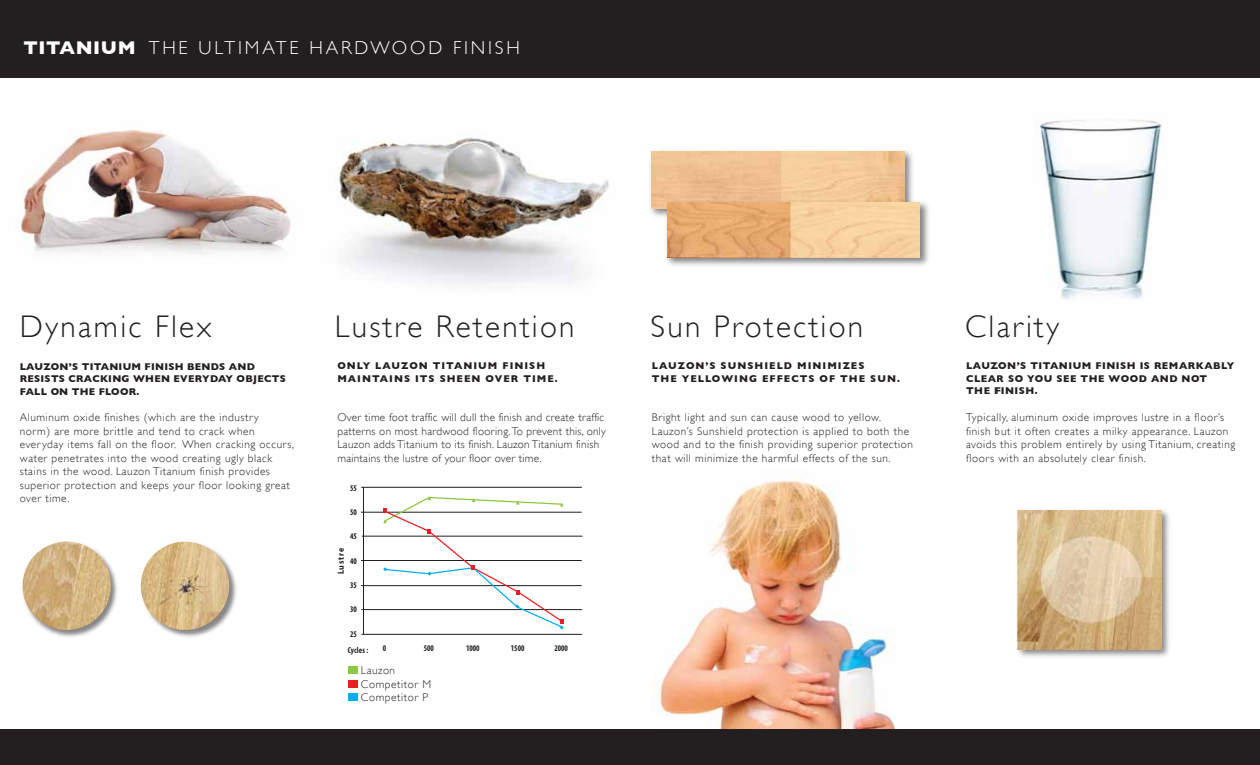
<style>
.page{position:relative;width:1260px;height:765px;background:#fff}
.page>*{position:absolute;margin:0;border:0;box-sizing:border-box;transform-origin:0 0}
.t1{font:300 31.25px "Gill Sans";letter-spacing:.075em;color:#231f20}
.t2{font:300 18.75px "Gill Sans";letter-spacing:.15em;color:#fff}
.t3{font:300 11.25px/13.5px "Gill Sans";letter-spacing:.05em;color:#231f20}
.t4{font:300 11.25px/13.5px "Gill Sans";letter-spacing:.025em;color:#231f20}
.t5{font:700 10px/12.5px "Gill Sans";letter-spacing:.1em;color:#231f20}
.t6{font:700 10px/12.5px "Gill Sans";letter-spacing:.025em;color:#231f20}
.t7{font:700 10px/12.5px "Gill Sans";letter-spacing:.05em;color:#231f20}
.t8{font:700 condensed 8.75px "Myriad Pro";color:#231f20;scale:.91 1}
.t9{font:700 condensed 8.75px/16.1px "Myriad Pro";letter-spacing:.02em;color:#231f20;scale:.91 1}
.t10{font:700 8.75px "Myriad Pro";letter-spacing:.1em;color:#231f20;scale:.91 1}
.s1{font-weight:700}
</style>
<div class="page">
<img style="left:1035px;top:119px;width:128px;height:180px">
<img style="left:336px;top:137px;width:273px;height:148px">
<div style="left:0;top:0;width:1260px;height:78px;background:#231f20"></div>
<img style="left:21px;top:130px;width:270px;height:124px">
<img style="left:651px;top:477px;width:245px;height:252px">
<div style="left:0;top:729px;width:1260px;height:36px;background:#231f20"></div>
<img style="left:1017px;top:510px;width:153px;height:147px">
<img style="left:1018px;top:510px;width:143px;height:139px">
<img style="left:22px;top:541px;width:214px;height:96px">
<img style="left:23px;top:542px;width:88px;height:88px;border-radius:44px">
<img style="left:650px;top:151px;width:263px;height:66px">
<img style="left:651px;top:151px;width:253px;height:57px">
<img style="left:663px;top:197px;width:266px;height:69px">
<img style="left:667px;top:202px;width:253px;height:55px">
<hr style="left:363px;top:487px;width:1px;height:147px;background:#231f20">
<hr style="left:361px;top:487px;width:221px;height:1px;background:#231f20">
<hr style="left:361px;top:512px;width:221px;height:1px;background:#231f20">
<hr style="left:362px;top:536px;width:221px;height:1px;background:#231f20">
<hr style="left:361px;top:560px;width:221px;height:1px;background:#231f20">
<hr style="left:361px;top:585px;width:221px;height:1px;background:#231f20">
<hr style="left:361px;top:609px;width:221px;height:1px;background:#231f20">
<hr style="left:361px;top:634px;width:221px;height:1px;background:#231f20">
<svg style="left:383px;top:496px;width:181px;height:134px"></svg>
<div style="left:348px;top:666px;width:10px;height:8px;background:#8dc63f"></div>
<div style="left:348px;top:680px;width:10px;height:8px;background:#ed1d24"></div>
<div style="left:348px;top:693px;width:10px;height:8px;background:#00aeef"></div>
<h2 class="t2" style="left:23px;top:37px;width:498px"><span class="s1">TITANIUM</span> THE ULTIMATE HARDWOOD FINISH</h2>
<h1 class="t1" style="left:651px;top:308px;width:214px">Sun Protection</h1>
<h1 class="t1" style="left:335px;top:308px;width:241px">Lustre Retention</h1>
<h1 class="t1" style="left:20px;top:308px;width:193px">Dynamic Flex</h1>
<h1 class="t1" style="left:965px;top:309px;width:95px">Clarity</h1>
<p class="t5" style="left:337px;top:360px;width:222px">ONLY LAUZON TITANIUM FINISH<br>MAINTAINS ITS SHEEN OVER TIME.</p>
<p class="t4" style="left:337px;top:411px;width:270px">Over time foot traffic will dull the finish and create traffic patterns on most hardwood flooring. To prevent this, only Lauzon adds Titanium to its finish. Lauzon Titanium finish maintains the lustre of your floor over time.</p>
<p class="t5" style="left:652px;top:360px;width:250px">LAUZON’S SUNSHIELD MINIMIZES<br>THE YELLOWING EFFECTS OF THE SUN.</p>
<p class="t3" style="left:652px;top:411px;width:263px">Bright light and sun can cause wood to yellow.<br>Lauzon’s Sunshield protection is applied to both the wood and to the finish providing superior protection that will minimize the harmful effects of the sun.</p>
<p class="t7" style="left:966px;top:360px;width:270px">LAUZON’S TITANIUM FINISH IS REMARKABLY<br>CLEAR SO YOU SEE THE WOOD AND NOT<br>THE FINISH.</p>
<p class="t3" style="left:966px;top:411px;width:271px">Typically, aluminum oxide improves lustre in a floor’s finish but it often creates a milky appearance. Lauzon avoids this problem entirely by using Titanium, creating floors with an absolutely clear finish.</p>
<p class="t6" style="left:20px;top:360px;width:267px">LAUZON’S TITANIUM FINISH BENDS AND<br>RESISTS CRACKING WHEN EVERYDAY OBJECTS<br>FALL ON THE FLOOR.</p>
<p class="t3" style="left:20px;top:411px;width:276px">Aluminum oxide finishes (which are the industry<br>norm) are more brittle and tend to crack when everyday items fall on the floor. When cracking occurs, water penetrates into the wood creating ugly black stains in the wood. Lauzon Titanium finish provides superior protection and keeps your floor looking great over time.</p>
<p class="t8" style="left:350px;top:482px;width:9px">55</p>
<p class="t8" style="left:350px;top:507px;width:9px">50</p>
<p class="t8" style="left:350px;top:531px;width:9px">45</p>
<p class="t8" style="left:350px;top:555px;width:9px">40</p>
<p class="t8" style="left:350px;top:580px;width:9px">35</p>
<p class="t8" style="left:350px;top:604px;width:9px">30</p>
<p class="t9" style="left:348px;top:626px;width:24px">25<br>Cycles :</p>
<p class="t10" style="left:335px;top:574px;width:30px;rotate:-90deg">Lustre</p>
<p class="t8" style="left:383px;top:643px;width:5px">0</p>
<p class="t8" style="left:424px;top:643px;width:13px">500</p>
<p class="t8" style="left:466px;top:643px;width:16px">1000</p>
<p class="t8" style="left:511px;top:643px;width:16px">1500</p>
<p class="t8" style="left:554px;top:643px;width:16px">2000</p>
<p class="t3" style="left:361px;top:664px;width:72px">Lauzon<br>Competitor M<br>Competitor P</p>
</div>
